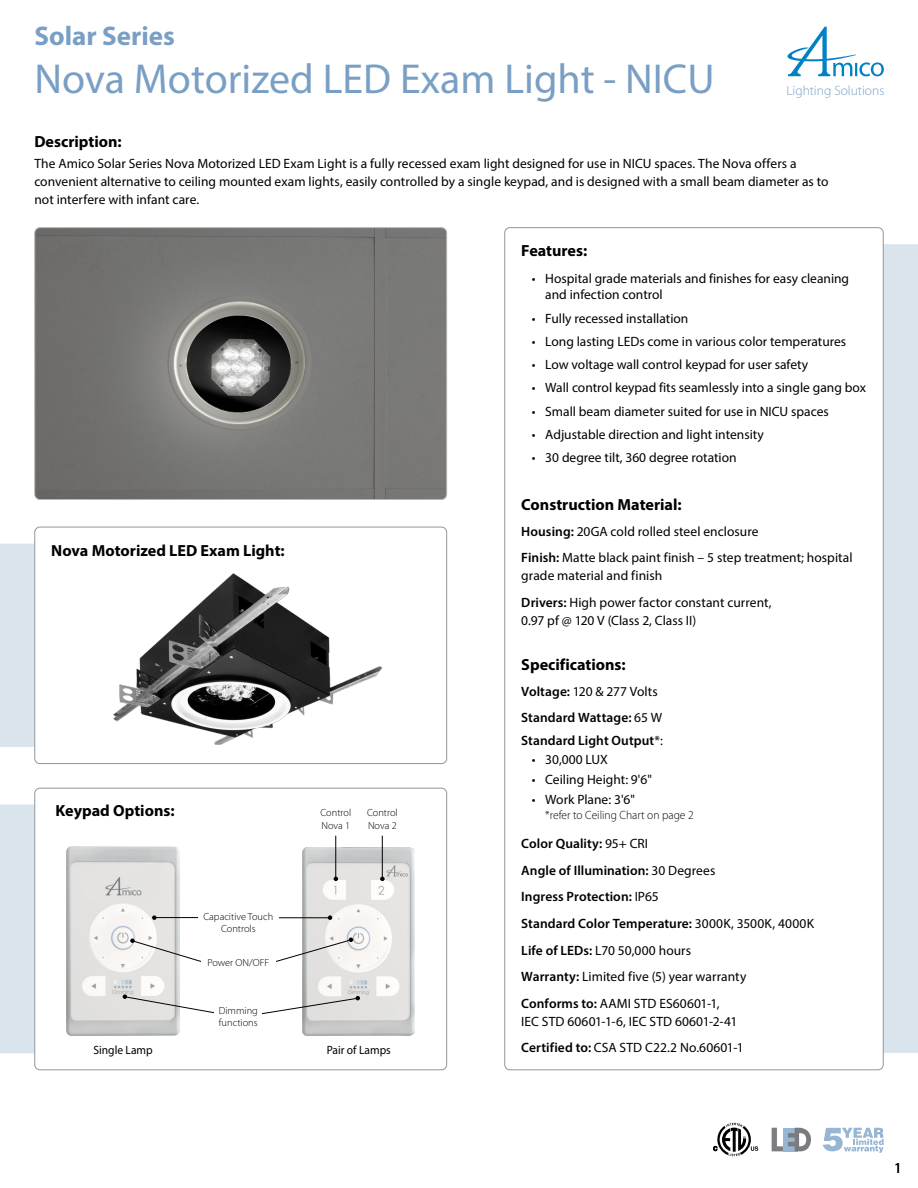
<style>
.page{position:relative;width:918px;height:1188px;background:#fff}
.page>*{position:absolute;margin:0;border:0;box-sizing:border-box;transform-origin:0 0}
.t1{font:42px "Myriad Pro";color:#799fc4}
.t2{font:700 27px "Myriad Pro";color:#799fc4}
.t3{font:700 16.2px "Myriad Pro";color:#000}
.t4{font:15px "Myriad Pro";color:#000}
.t5{font:13.5px/26.7px "Myriad Pro";color:#000}
.t6{font:600 13.5px/26.7px "Myriad Pro";letter-spacing:.005em;color:#000}
.t7{font:300 13.5px "Myriad Pro";color:#799fc4}
.t8{font:300 12px "Myriad Pro";color:#000;scale:.96 1}
.t9{font:12px "Myriad Pro";color:#000;scale:.96 1}
.t10{font:300 10.35px/12.5px "Myriad Pro";color:#000}
.s1{font-weight:600}
.s2{font-weight:400}
</style>
<div class="page">
<svg style="left:787px;top:27px;width:97px;height:49px"></svg>
<svg style="left:823px;top:1128px;width:61px;height:25px"></svg>
<svg style="left:713px;top:1123px;width:45px;height:33px"></svg>
<svg style="left:772px;top:1128px;width:39px;height:23px"></svg>
<div style="left:0;top:544px;width:34px;height:203px;background:#dae4ed"></div>
<div style="left:0;top:805px;width:34px;height:248px;background:#dae4ed"></div>
<div style="left:34px;top:788px;width:413px;height:282px;border:1px solid #939598;border-radius:5px"></div>
<img style="left:67px;top:846px;width:113px;height:190px">
<img style="left:303px;top:848px;width:112px;height:187px">
<hr style="left:335px;top:836px;width:1px;height:43px;background:#000">
<svg style="left:334px;top:877px;width:4px;height:4px"></svg>
<hr style="left:275px;top:917px;width:55px;height:1px;background:#000">
<svg style="left:328px;top:915px;width:4px;height:5px"></svg>
<svg style="left:262px;top:996px;width:98px;height:18px"></svg>
<svg style="left:123px;top:994px;width:91px;height:20px"></svg>
<svg style="left:276px;top:938px;width:77px;height:25px"></svg>
<svg style="left:130px;top:938px;width:71px;height:25px"></svg>
<hr style="left:154px;top:917px;width:46px;height:1px;background:#000">
<svg style="left:152px;top:915px;width:5px;height:5px"></svg>
<hr style="left:382px;top:836px;width:1px;height:43px;background:#000">
<svg style="left:380px;top:877px;width:5px;height:4px"></svg>
<div style="left:198px;top:912px;width:81px;height:20px;background:#fff"></div>
<div style="left:884px;top:244px;width:34px;height:809px;background:#dae4ed"></div>
<div style="left:34px;top:527px;width:413px;height:237px;border:1px solid #939598;border-radius:5px"></div>
<img style="left:36px;top:228px;width:411px;height:271px">
<div style="left:34px;top:227px;width:413px;height:273px;border:1px solid #b6b6b7;border-radius:5px"></div>
<img style="left:113px;top:573px;width:269px;height:172px">
<h2 class="t2" style="left:34px;top:19px;width:142px">Solar Series</h2>
<h1 class="t1" style="left:34px;top:53px;width:682px">Nova Motorized LED Exam Light - NICU</h1>
<p class="t7" style="left:786px;top:83px;width:99px">Lighting Solutions</p>
<p class="t3" style="left:34px;top:131px;width:89px">Description:</p>
<p class="t5" style="left:34px;top:155px;width:796px;line-height:18px">The Amico Solar Series Nova Motorized LED Exam Light is a fully recessed exam light designed for use in NICU spaces. The Nova offers a convenient alternative to ceiling mounted exam lights, easily controlled by a single keypad, and is designed with a small beam diameter as to not interfere with infant care.</p>
<p class="t3" style="left:51px;top:540px;width:235px">Nova Motorized LED Exam Light:</p>
<p class="t3" style="left:56px;top:800px;width:121px">Keypad Options:</p>
<p class="t10" style="left:203px;top:910px;width:71px;text-align:center">Capacitive Touch<br>Controls</p>
<p class="t10" style="left:207px;top:956px;width:63px">Power ON/OFF</p>
<p class="t10" style="left:219px;top:1004px;width:41px">Dimming functions</p>
<p class="t10" style="left:320px;top:806px;width:32px">Control<br>Nova 1</p>
<p class="t10" style="left:367px;top:806px;width:32px">Control<br>Nova 2</p>
<p class="t9" style="left:93px;top:1043px;width:63px">Single Lamp</p>
<p class="t9" style="left:327px;top:1043px;width:68px">Pair of Lamps</p>
<p class="t3" style="left:521px;top:240px;width:67px">Features:</p>
<p class="t5" style="left:545px;top:270px;width:305px;line-height:16.5px;text-indent:-14px">• Hospital grade materials and finishes for easy cleaning and infection control</p>
<p class="t5" style="left:532px;top:304px;width:158px">• Fully recessed installation</p>
<p class="t5" style="left:532px;top:328px;width:316px">• Long lasting LEDs come in various color temperatures</p>
<p class="t5" style="left:532px;top:351px;width:278px">• Low voltage wall control keypad for user safety</p>
<p class="t5" style="left:532px;top:374px;width:336px">• Wall control keypad fits seamlessly into a single gang box</p>
<p class="t5" style="left:532px;top:397px;width:299px">• Small beam diameter suited for use in NICU spaces</p>
<p class="t5" style="left:532px;top:421px;width:234px">• Adjustable direction and light intensity</p>
<p class="t5" style="left:532px;top:444px;width:206px">• 30 degree tilt, 360 degree rotation</p>
<p class="t3" style="left:521px;top:494px;width:162px">Construction Material:</p>
<p class="t5" style="left:521px;top:518px;width:333px"><span class="s1">Housing:</span> 20GA cold rolled steel enclosure<br><span class="s1">Finish:</span> Matte black paint finish – 5 step treatment; hospital</p>
<p class="t5" style="left:521px;top:562px;width:252px">grade material and finish<br><span class="s1">Drivers:</span> High power factor constant current,</p>
<p class="t5" style="left:521px;top:607px;width:176px">0.97 pf @ 120 V (Class 2, Class II)</p>
<p class="t3" style="left:521px;top:654px;width:106px">Specifications:</p>
<p class="t6" style="left:521px;top:678px;width:142px">Voltage: <span class="s2">120 &amp; 277 Volts<br></span>Standard Wattage: <span class="s2">65 W</span></p>
<p class="t6" style="left:521px;top:726px;width:143px">Standard Light Output<span class="s2">*:</span></p>
<p class="t5" style="left:532px;top:746px;width:78px">• 30,000 LUX</p>
<p class="t5" style="left:532px;top:766px;width:122px">• Ceiling Height: 9'6"</p>
<p class="t5" style="left:532px;top:786px;width:105px">• Work Plane: 3'6"</p>
<p class="t8" style="left:545px;top:808px;width:156px">*refer to Ceiling Chart on page 2</p>
<p class="t6" style="left:521px;top:830px;width:294px">Color Quality: <span class="s2">95+ CRI<br></span>Angle of Illumination: <span class="s2">30 Degrees<br></span>Ingress Protection: <span class="s2">IP65<br></span>Standard Color Temperature: <span class="s2">3000K, 3500K, 4000K </span>Life of LEDs: <span class="s2">L70 50,000 hours<br></span>Warranty: <span class="s2">Limited five (5) year warranty<br></span>Conforms to: <span class="s2">AAMI STD ES60601-1,</span></p>
<p class="t5" style="left:521px;top:1008px;width:224px">IEC STD 60601-1-6, IEC STD 60601-2-41<br><span class="s1">Certified to:</span> CSA STD C22.2 No.60601-1</p>
<p class="t4" style="left:894px;top:1159px;width:9px">1</p>
</div>
